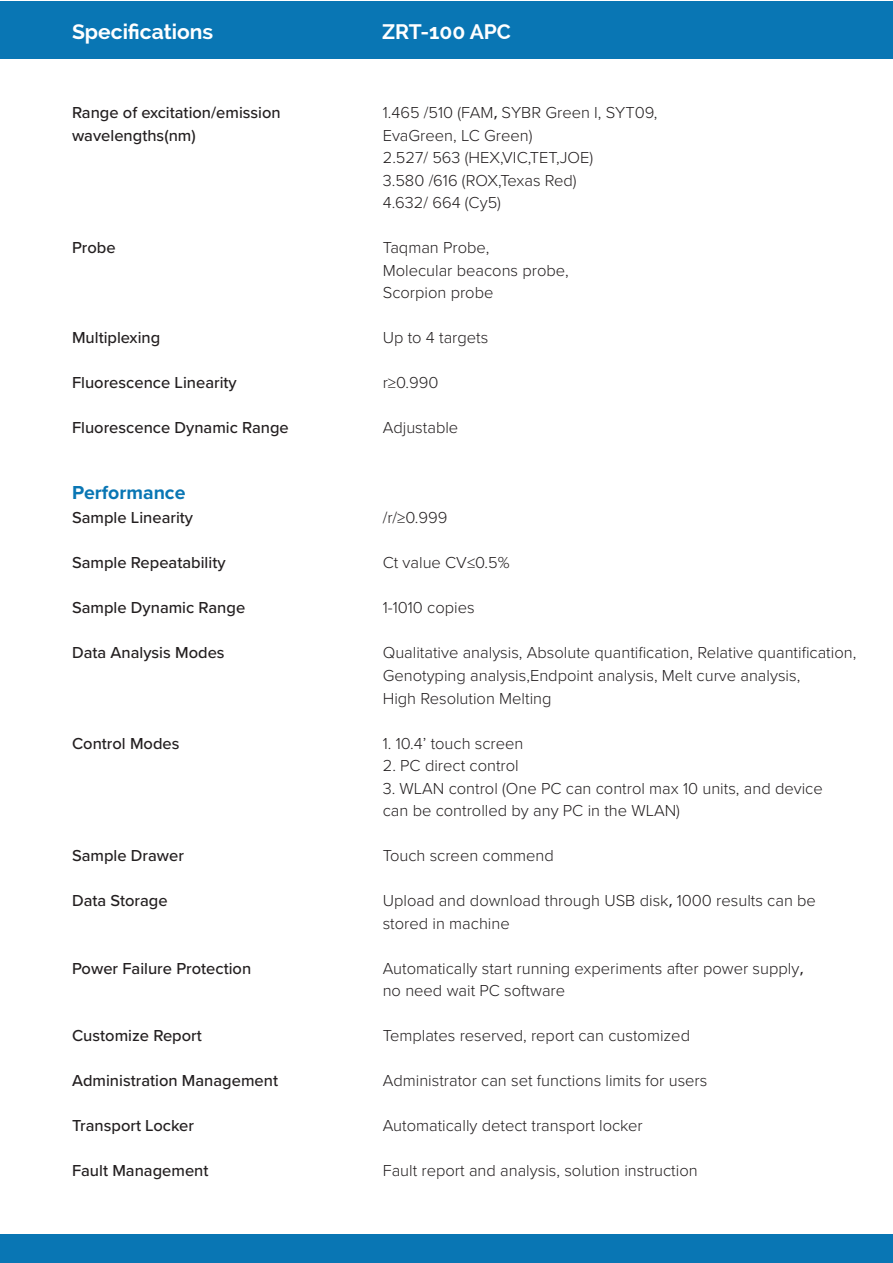
<style>
.page{position:relative;width:893px;height:1263px;background:#fff}
.page>*{position:absolute;margin:0;border:0;box-sizing:border-box;transform-origin:0 0}
.t1{font:700 21px "Raleway";color:#fff}
.t2{font:700 19.5px "Proxima Nova";color:#0976b4}
.t3{font:300 16.5px/22.5px "Proxima Nova";color:#231f20}
.t4{font:500 16.5px/22.5px "Proxima Nova";color:#231f20}
.s1{font-family:"Koz Go Pr 6 N";font-weight:400}
</style>
<div class="page">
<div style="left:0;top:1235px;width:892px;height:28px;background:#0976b4"></div>
<div style="left:0;top:1px;width:893px;height:58px;background:#0976b4"></div>
<p class="t1" style="left:72px;top:20px;width:143px">Specifications</p>
<p class="t1" style="left:382px;top:20px;width:130px">ZRT-100 APC</p>
<p class="t4" style="left:72px;top:101px;width:210px">Range of excitation/emission wavelengths(nm)</p>
<p class="t4" style="left:72px;top:236px;width:45px">Probe</p>
<p class="t4" style="left:72px;top:326px;width:90px">Multiplexing</p>
<p class="t4" style="left:72px;top:371px;width:166px">Fluorescence Linearity</p>
<p class="t4" style="left:72px;top:416px;width:218px">Fluorescence Dynamic Range</p>
<p class="t2" style="left:72px;top:478px;width:115px">Performance</p>
<p class="t4" style="left:72px;top:506px;width:123px">Sample Linearity</p>
<p class="t4" style="left:72px;top:551px;width:155px">Sample Repeatability</p>
<p class="t4" style="left:72px;top:596px;width:175px">Sample Dynamic Range</p>
<p class="t4" style="left:72px;top:641px;width:154px">Data Analysis Modes</p>
<p class="t4" style="left:72px;top:731px;width:109px">Control Modes</p>
<p class="t4" style="left:72px;top:844px;width:113px">Sample Drawer</p>
<p class="t4" style="left:72px;top:889px;width:97px">Data Storage</p>
<p class="t4" style="left:72px;top:956px;width:181px">Power Failure Protection</p>
<p class="t4" style="left:72px;top:1024px;width:131px">Customize Report</p>
<p class="t4" style="left:72px;top:1069px;width:208px">Administration Management</p>
<p class="t4" style="left:72px;top:1114px;width:124px">Transport Locker</p>
<p class="t4" style="left:72px;top:1159px;width:138px">Fault Management</p>
<p class="t3" style="left:383px;top:101px;width:276px">1.465 /510 (FAM<span class="s1">，</span>SYBR Green I, SYT09,<br>EvaGreen, LC Green)<br>2.527/ 563 (HEX,VIC,TET,JOE)<br>3.580 /616 (ROX,Texas Red)<br>4.632/ 664 (Cy5)</p>
<p class="t3" style="left:383px;top:236px;width:188px">Taqman Probe,<br>Molecular beacons probe,<br>Scorpion probe</p>
<p class="t3" style="left:383px;top:326px;width:107px">Up to 4 targets</p>
<p class="t3" style="left:383px;top:371px;width:57px">r≥0.990</p>
<p class="t3" style="left:383px;top:416px;width:77px">Adjustable</p>
<p class="t3" style="left:383px;top:506px;width:66px">/r/≥0.999</p>
<p class="t3" style="left:383px;top:551px;width:128px">Ct value CV≤0.5%</p>
<p class="t3" style="left:383px;top:596px;width:93px">1-1010 copies</p>
<p class="t3" style="left:383px;top:641px;width:475px">Qualitative analysis, Absolute quantification, Relative quantification,<br>Genotyping analysis,Endpoint analysis, Melt curve analysis,<br>High Resolution Melting</p>
<p class="t3" style="left:383px;top:731px;width:142px">1. 10.4’ touch screen</p>
<p class="t3" style="left:383px;top:753px;width:137px">2. PC direct control</p>
<p class="t3" style="left:383px;top:776px;width:442px">3. WLAN control (One PC can control max 10 units, and device can be controlled by any PC in the WLAN)</p>
<p class="t3" style="left:383px;top:843px;width:173px">Touch screen commend</p>
<p class="t3" style="left:383px;top:888px;width:435px">Upload and download through USB disk<span class="s1">，</span>1000 results can be stored in machine</p>
<p class="t3" style="left:383px;top:956px;width:434px">Automatically start running experiments after power supply<span class="s1">，</span>no need wait PC software</p>
<p class="t3" style="left:383px;top:1023px;width:309px">Templates reserved, report can customized</p>
<p class="t3" style="left:383px;top:1068px;width:326px">Administrator can set functions limits for users</p>
<p class="t3" style="left:383px;top:1113px;width:262px">Automatically detect transport locker</p>
<p class="t3" style="left:383px;top:1158px;width:316px">Fault report and analysis, solution instruction</p>
</div>
